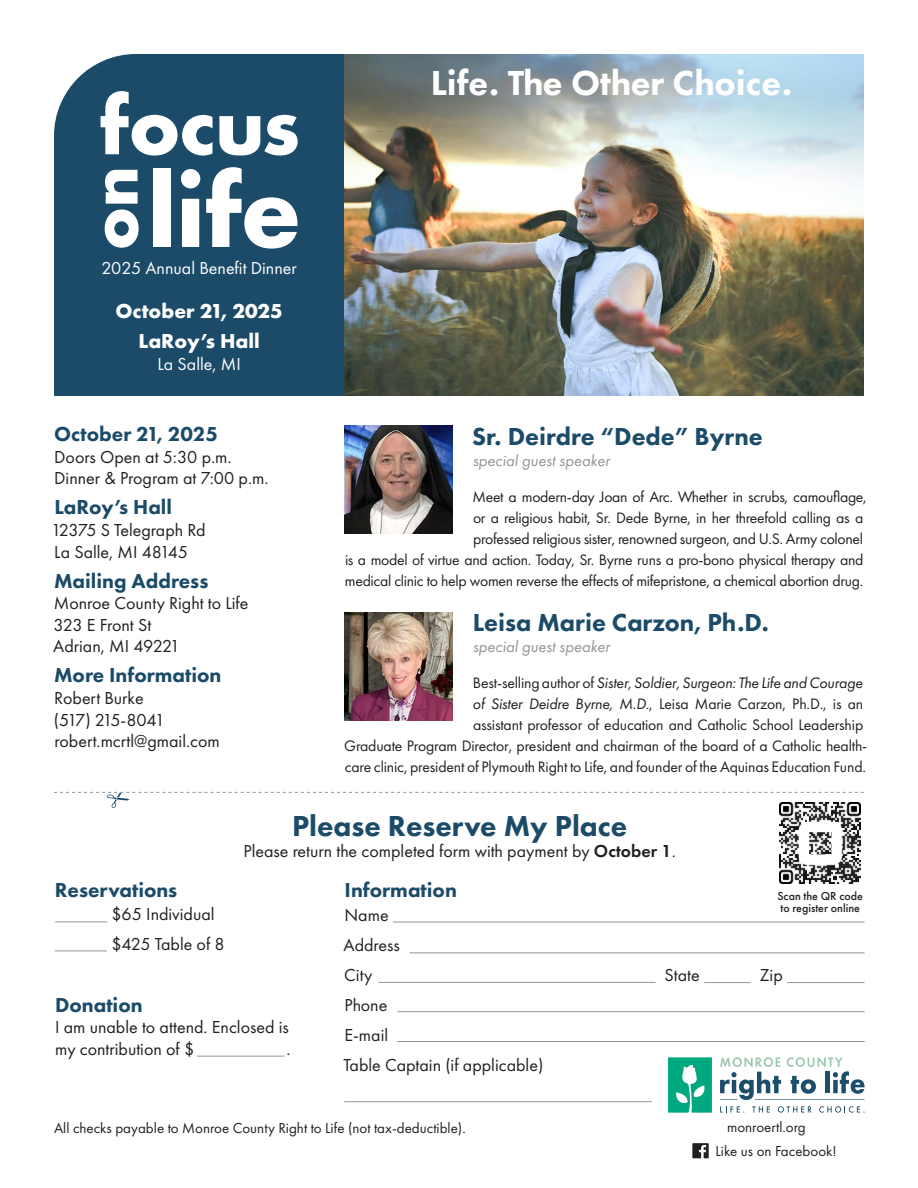
<style>
.page{position:relative;width:918px;height:1188px;background:#fff}
.page>*{position:absolute;margin:0;border:0;box-sizing:border-box;transform-origin:0 0}
.t1{font:800 36px "Futura PT";color:#fff}
.t2{font:800 30px "Futura PT";color:#1b4b68}
.t3{font:800 25.5px "Futura PT";color:#1b4b68}
.t4{font:800 21px "Futura PT";color:#1b4b68}
.t5{font:700 21px "Futura PT";color:#fff}
.t6{font:18px "Futura PT";color:#231f20}
.t7{font:18px "Futura PT";color:#fff}
.t8{font:18px "Futura PT";letter-spacing:-.02em;color:#231f20}
.t9{font:18px "Futura PT";letter-spacing:-.11em;color:#231f20}
.t10{font:italic 16.5px "Futura PT";color:#939598}
.t11{font:15.75px/21px "Futura PT";letter-spacing:-.02em;color:#231f20;text-align:right}
.t12{font:15px "Futura PT";color:#231f20}
.t13{font:500 12px/12px "Futura PT";color:#231f20}
.s1{font-style:italic}
.s2{font-weight:600}
</style>
<div class="page">
<div style="left:54px;top:54px;width:290px;height:342px;background:#1b4b68"></div>
<svg style="left:54px;top:792px;width:810px;height:16px"></svg>
<hr style="left:55px;top:922px;width:52px;height:1px;background:#939598">
<hr style="left:55px;top:951px;width:52px;height:1px;background:#939598">
<hr style="left:393px;top:922px;width:472px;height:1px;background:#939598">
<hr style="left:410px;top:953px;width:455px;height:1px;background:#939598">
<hr style="left:378px;top:982px;width:278px;height:1px;background:#939598">
<hr style="left:704px;top:982px;width:46px;height:1px;background:#939598">
<hr style="left:787px;top:982px;width:78px;height:1px;background:#939598">
<hr style="left:397px;top:1011px;width:468px;height:1px;background:#939598">
<hr style="left:397px;top:1041px;width:468px;height:1px;background:#939598">
<hr style="left:344px;top:1101px;width:308px;height:1px;background:#939598">
<hr style="left:197px;top:1056px;width:88px;height:1px;background:#939598">
<svg style="left:101px;top:91px;width:111px;height:65px"></svg>
<svg style="left:219px;top:115px;width:79px;height:41px"></svg>
<svg style="left:105px;top:170px;width:34px;height:78px"></svg>
<div style="left:154px;top:168px;width:17px;height:79px;background:#fff"></div>
<svg style="left:181px;top:169px;width:19px;height:78px"></svg>
<svg style="left:206px;top:167px;width:91px;height:82px"></svg>
<img style="left:344px;top:425px;width:108px;height:108px">
<img style="left:344px;top:612px;width:108px;height:108px">
<img style="left:344px;top:54px;width:520px;height:342px">
<svg style="left:692px;top:1143px;width:17px;height:15px"></svg>
<svg style="left:668px;top:1057px;width:44px;height:56px;background:#30b897"></svg>
<svg style="left:720px;top:1106px;width:24px;height:7px"></svg>
<svg style="left:752px;top:1106px;width:18px;height:7px"></svg>
<svg style="left:778px;top:1106px;width:34px;height:7px"></svg>
<svg style="left:819px;top:1106px;width:46px;height:7px"></svg>
<hr style="left:755px;top:1099px;width:110px;height:1px;background:#1c4d69">
<svg style="left:720px;top:1057px;width:61px;height:43px"></svg>
<svg style="left:787px;top:1057px;width:78px;height:37px"></svg>
<div style="left:777px;top:799px;width:87px;height:87px;background:#fff;border-radius:4px"></div>
<img style="left:780px;top:802px;width:81px;height:81px">
<p class="t1" style="left:431px;top:60px;width:363px">Life. The Other Choice.</p>
<p class="t7" style="left:101px;top:258px;width:197px">2025 Annual Benefit Dinner</p>
<p class="t5" style="left:115px;top:298px;width:169px">October 21, 2025</p>
<p class="t5" style="left:139px;top:328px;width:123px">LaRoy’s Hall</p>
<p class="t7" style="left:157px;top:353px;width:85px">La Salle, MI</p>
<p class="t4" style="left:54px;top:421px;width:165px">October 21, 2025</p>
<p class="t6" style="left:54px;top:446px;width:179px">Doors Open at 5:30 p.m.</p>
<p class="t6" style="left:54px;top:468px;width:216px">Dinner &amp; Program at 7:00 p.m.</p>
<p class="t4" style="left:54px;top:494px;width:119px">LaRoy’s Hall</p>
<p class="t8" style="left:51px;top:519px;width:156px">12375 S Telegraph Rd</p>
<p class="t6" style="left:54px;top:541px;width:135px">La Salle, MI 48145</p>
<p class="t4" style="left:54px;top:568px;width:156px">Mailing Address</p>
<p class="t6" style="left:54px;top:593px;width:196px">Monroe County Right to Life</p>
<p class="t8" style="left:54px;top:614px;width:99px">323 E Front St</p>
<p class="t6" style="left:53px;top:636px;width:128px">Adrian, MI 49221</p>
<p class="t4" style="left:54px;top:662px;width:169px">More Information</p>
<p class="t6" style="left:54px;top:687px;width:91px">Robert Burke</p>
<p class="t9" style="left:54px;top:709px;width:113px">(517) 215-8041</p>
<p class="t6" style="left:55px;top:731px;width:167px">robert.mcrtl@gmail.com</p>
<p class="t3" style="left:472px;top:420px;width:292px">Sr. Deirdre “Dede” Byrne</p>
<p class="t10" style="left:473px;top:450px;width:139px">special guest speaker</p>
<p class="t11" style="left:345px;top:486px;width:523px">Meet a modern-day Joan of Arc. Whether in scrubs, camouflage,<br>or a religious habit, Sr. Dede Byrne, in her threefold calling as a<br>professed religious sister, renowned surgeon, and U.S. Army colonel<br>is a model of virtue and action. Today, Sr. Byrne runs a pro-bono physical therapy and medical clinic to help women reverse the effects of mifepristone, a chemical abortion drug.</p>
<p class="t3" style="left:473px;top:606px;width:298px">Leisa Marie Carzon, Ph.D.</p>
<p class="t10" style="left:473px;top:636px;width:139px">special guest speaker</p>
<p class="t11" style="left:344px;top:672px;width:525px">Best-selling author of <span class="s1">Sister, Soldier, Surgeon: The Life and Courage<br>of Sister Deidre Byrne, M.D.</span>, Leisa Marie Carzon, Ph.D., is an<br>assistant professor of education and Catholic School Leadership<br>Graduate Program Director, president and chairman of the board of a Catholic health&shy;care clinic, president of Plymouth Right to Life, and founder of the Aquinas Education Fund.</p>
<p class="t2" style="left:292px;top:807px;width:337px">Please Reserve My Place</p>
<p class="t6" style="left:243px;top:841px;width:434px">Please return the completed form with payment by <span class="s2">October 1</span>.</p>
<p class="t4" style="left:55px;top:877px;width:124px">Reservations</p>
<p class="t4" style="left:345px;top:877px;width:114px">Information</p>
<p class="t6" style="left:344px;top:905px;width:46px">Name</p>
<p class="t6" style="left:344px;top:935px;width:58px">Address</p>
<p class="t6" style="left:344px;top:965px;width:30px">City</p>
<p class="t6" style="left:665px;top:965px;width:37px">State</p>
<p class="t6" style="left:760px;top:965px;width:24px">Zip</p>
<p class="t6" style="left:344px;top:995px;width:44px">Phone</p>
<p class="t6" style="left:344px;top:1025px;width:45px">E-mail</p>
<p class="t6" style="left:343px;top:1055px;width:201px">Table Captain (if applicable)</p>
<p class="t13" style="left:777px;top:890px;width:87px">Scan the QR code to register online</p>
<p class="t6" style="left:111px;top:903px;width:105px">$65 Individual</p>
<p class="t6" style="left:111px;top:933px;width:115px">$425 Table of 8</p>
<p class="t4" style="left:55px;top:992px;width:89px">Donation</p>
<p class="t6" style="left:55px;top:1017px;width:235px">I am unable to attend. Enclosed is</p>
<p class="t6" style="left:55px;top:1038px;width:141px">my contribution of $</p>
<p class="t6" style="left:287px;top:1038px;width:6px">.</p>
<p class="t12" style="left:54px;top:1119px;width:413px">All checks payable to Monroe County Right to Life (not tax-deductible).</p>
<p class="t12" style="left:727px;top:1118px;width:80px">monroertl.org</p>
<p class="t12" style="left:716px;top:1142px;width:123px">Like us on Facebook!</p>
</div>
